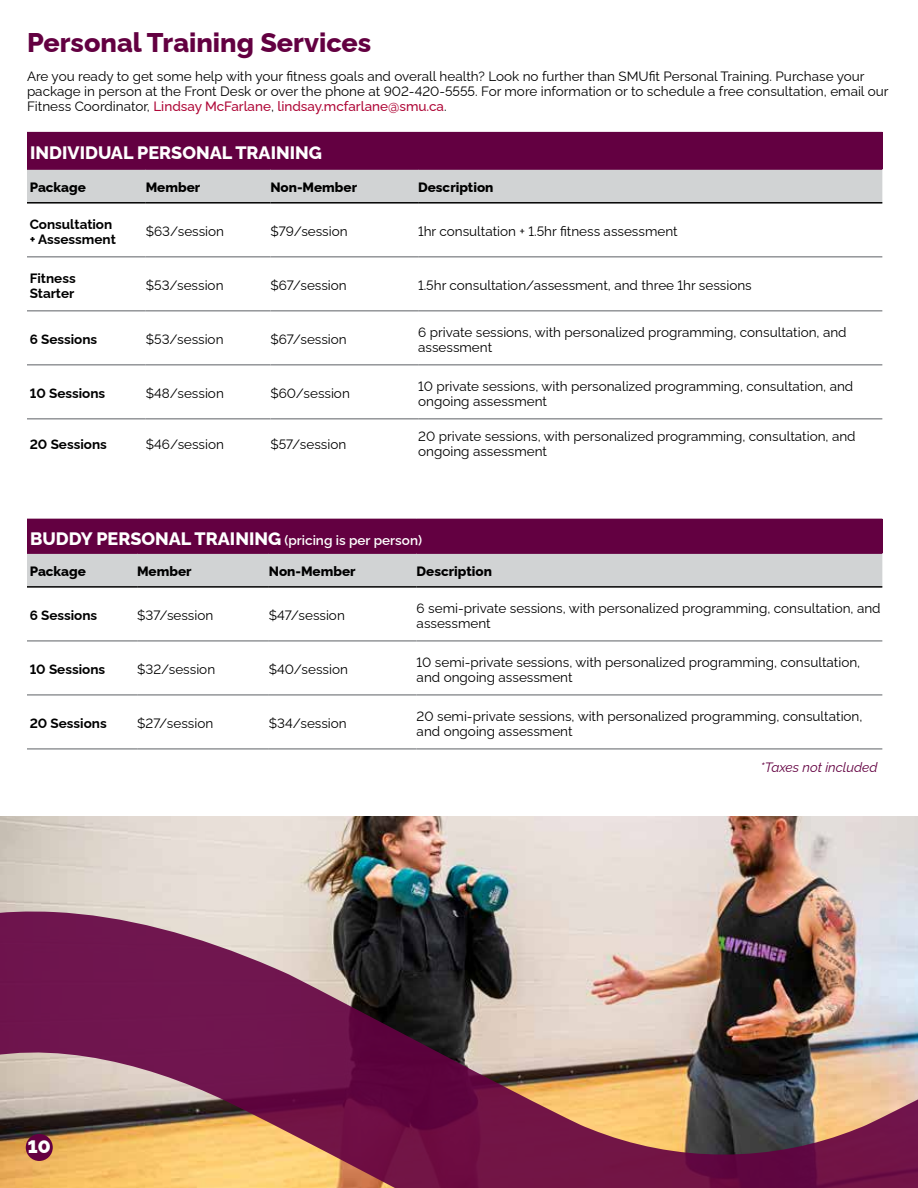
<style>
.page{position:relative;width:918px;height:1188px;background:#fff}
.page>*{position:absolute;margin:0;border:0;box-sizing:border-box;transform-origin:0 0}
.t1{font:800 27px "Raleway";color:#630041}
.t2{font:800 18px "Raleway";color:#fff}
.t3{font:900 18px "Raleway";color:#fff}
.t4{font:13.5px/15px "Raleway";color:#000}
.t5{font:700 13.5px/15px "Raleway";color:#000}
.t6{font:800 13.5px "Raleway";color:#000}
.t7{font:italic 13.5px "Raleway";color:#630041}
.s1{font-weight:500;color:#af0737}
.s2{font-weight:600;font-size:13.5px}
</style>
<div class="page">
<img style="left:0;top:816px;width:918px;height:96px">
<img style="left:0;top:912px;width:918px;height:276px">
<div style="left:27px;top:133px;width:855px;height:36px;background:#630041"></div>
<div style="left:27px;top:170px;width:855px;height:32px;background:#d1d3d4"></div>
<hr style="left:27px;top:202px;width:119px;height:2px;background:#000">
<hr style="left:146px;top:202px;width:124px;height:2px;background:#000">
<hr style="left:270px;top:202px;width:148px;height:2px;background:#000">
<hr style="left:418px;top:202px;width:464px;height:2px;background:#000">
<hr style="left:27px;top:310px;width:119px;height:2px;background:#939598">
<hr style="left:146px;top:310px;width:124px;height:2px;background:#939598">
<hr style="left:270px;top:310px;width:148px;height:2px;background:#939598">
<hr style="left:418px;top:310px;width:464px;height:2px;background:#939598">
<hr style="left:27px;top:364px;width:119px;height:2px;background:#939598">
<hr style="left:146px;top:364px;width:124px;height:2px;background:#939598">
<hr style="left:270px;top:364px;width:148px;height:2px;background:#939598">
<hr style="left:418px;top:364px;width:464px;height:2px;background:#939598">
<hr style="left:27px;top:418px;width:119px;height:2px;background:#939598">
<hr style="left:146px;top:418px;width:124px;height:2px;background:#939598">
<hr style="left:270px;top:418px;width:148px;height:2px;background:#939598">
<hr style="left:418px;top:418px;width:464px;height:2px;background:#939598">
<hr style="left:27px;top:256px;width:119px;height:2px;background:#939598">
<hr style="left:146px;top:256px;width:124px;height:2px;background:#939598">
<hr style="left:270px;top:256px;width:148px;height:2px;background:#939598">
<hr style="left:418px;top:256px;width:464px;height:2px;background:#939598">
<hr style="left:27px;top:132px;width:119px;height:1px;background:#630041">
<hr style="left:146px;top:132px;width:124px;height:1px;background:#630041">
<hr style="left:270px;top:132px;width:148px;height:1px;background:#630041">
<hr style="left:418px;top:132px;width:464px;height:1px;background:#630041">
<hr style="left:27px;top:168px;width:119px;height:2px;background:#630041">
<hr style="left:146px;top:168px;width:124px;height:2px;background:#630041">
<hr style="left:270px;top:168px;width:148px;height:2px;background:#630041">
<hr style="left:418px;top:168px;width:464px;height:2px;background:#630041">
<div style="left:27px;top:519px;width:855px;height:34px;background:#630041"></div>
<div style="left:27px;top:554px;width:855px;height:32px;background:#d1d3d4"></div>
<hr style="left:27px;top:586px;width:110px;height:2px;background:#000">
<hr style="left:137px;top:586px;width:132px;height:2px;background:#000">
<hr style="left:269px;top:586px;width:148px;height:2px;background:#000">
<hr style="left:417px;top:586px;width:465px;height:2px;background:#000">
<hr style="left:27px;top:640px;width:110px;height:2px;background:#939598">
<hr style="left:137px;top:640px;width:132px;height:2px;background:#939598">
<hr style="left:269px;top:640px;width:148px;height:2px;background:#939598">
<hr style="left:417px;top:640px;width:465px;height:2px;background:#939598">
<hr style="left:27px;top:694px;width:110px;height:2px;background:#939598">
<hr style="left:137px;top:694px;width:132px;height:2px;background:#939598">
<hr style="left:269px;top:694px;width:148px;height:2px;background:#939598">
<hr style="left:417px;top:694px;width:465px;height:2px;background:#939598">
<hr style="left:27px;top:748px;width:110px;height:2px;background:#939598">
<hr style="left:137px;top:748px;width:132px;height:2px;background:#939598">
<hr style="left:269px;top:748px;width:148px;height:2px;background:#939598">
<hr style="left:417px;top:748px;width:465px;height:2px;background:#939598">
<hr style="left:27px;top:552px;width:110px;height:2px;background:#630041">
<hr style="left:137px;top:552px;width:132px;height:2px;background:#630041">
<hr style="left:269px;top:552px;width:148px;height:2px;background:#630041">
<hr style="left:417px;top:552px;width:465px;height:2px;background:#630041">
<div style="left:26px;top:1134px;width:27px;height:27px;background:#630041;border-radius:50%"></div>
<h1 class="t1" style="left:27px;top:21px;width:346px">Personal Training Services</h1>
<p class="t4" style="left:27px;top:67px;width:863px">Are you ready to get some help with your fitness goals and overall health? Look no further than SMUfit Personal Training. Purchase your package in person at the Front Desk or over the phone at 902-420-5555. For more information or to schedule a free consultation, email our<br>Fitness Coordinator, <span class="s1">Lindsay McFarlane</span>, <span class="s1">lindsay.mcfarlane@smu.ca</span>.</p>
<h2 class="t2" style="left:30px;top:139px;width:293px">INDIVIDUAL PERSONAL TRAINING</h2>
<p class="t6" style="left:30px;top:177px;width:58px">Package</p>
<p class="t6" style="left:146px;top:177px;width:56px">Member</p>
<p class="t6" style="left:270px;top:177px;width:88px">Non-Member</p>
<p class="t6" style="left:418px;top:177px;width:77px">Description</p>
<p class="t5" style="left:30px;top:215px;width:88px">Consultation + Assessment</p>
<p class="t4" style="left:146px;top:222px;width:80px">$63/session</p>
<p class="t4" style="left:270px;top:222px;width:79px">$79/session</p>
<p class="t4" style="left:418px;top:222px;width:261px">1hr consultation + 1.5hr fitness assessment</p>
<p class="t5" style="left:30px;top:269px;width:47px">Fitness<br>Starter</p>
<p class="t4" style="left:146px;top:276px;width:79px">$53/session</p>
<p class="t4" style="left:270px;top:276px;width:78px">$67/session</p>
<p class="t4" style="left:418px;top:276px;width:335px">1.5hr consultation/assessment, and three 1hr sessions</p>
<p class="t5" style="left:30px;top:330px;width:69px">6 Sessions</p>
<p class="t4" style="left:146px;top:330px;width:79px">$53/session</p>
<p class="t4" style="left:270px;top:330px;width:78px">$67/session</p>
<p class="t4" style="left:418px;top:323px;width:430px">6 private sessions, with personalized programming, consultation, and assessment</p>
<p class="t5" style="left:30px;top:384px;width:77px">10 Sessions</p>
<p class="t4" style="left:146px;top:384px;width:80px">$48/session</p>
<p class="t4" style="left:270px;top:384px;width:81px">$60/session</p>
<p class="t4" style="left:418px;top:377px;width:437px">10 private sessions, with personalized programming, consultation, and ongoing assessment</p>
<p class="t5" style="left:30px;top:435px;width:79px">20 Sessions</p>
<p class="t4" style="left:146px;top:435px;width:80px">$46/session</p>
<p class="t4" style="left:270px;top:435px;width:77px">$57/session</p>
<p class="t4" style="left:418px;top:428px;width:439px">20 private sessions, with personalized programming, consultation, and ongoing assessment</p>
<h2 class="t2" style="left:30px;top:524px;width:393px">BUDDY PERSONAL TRAINING <span class="s2">(pricing is per person)</span></h2>
<p class="t6" style="left:30px;top:561px;width:58px">Package</p>
<p class="t6" style="left:137px;top:561px;width:56px">Member</p>
<p class="t6" style="left:269px;top:561px;width:88px">Non-Member</p>
<p class="t6" style="left:417px;top:561px;width:77px">Description</p>
<p class="t5" style="left:30px;top:606px;width:69px">6 Sessions</p>
<p class="t4" style="left:137px;top:606px;width:78px">$37/session</p>
<p class="t4" style="left:269px;top:606px;width:77px">$47/session</p>
<p class="t4" style="left:417px;top:599px;width:466px">6 semi-private sessions, with personalized programming, consultation, and assessment</p>
<p class="t5" style="left:30px;top:660px;width:77px">10 Sessions</p>
<p class="t4" style="left:137px;top:660px;width:80px">$32/session</p>
<p class="t4" style="left:269px;top:660px;width:80px">$40/session</p>
<p class="t4" style="left:417px;top:653px;width:445px">10 semi-private sessions, with personalized programming, consultation, and ongoing assessment</p>
<p class="t5" style="left:30px;top:714px;width:79px">20 Sessions</p>
<p class="t4" style="left:137px;top:714px;width:78px">$27/session</p>
<p class="t4" style="left:269px;top:714px;width:79px">$34/session</p>
<p class="t4" style="left:417px;top:707px;width:447px">20 semi-private sessions, with personalized programming, consultation, and ongoing assessment</p>
<p class="t7" style="left:761px;top:757px;width:118px">*Taxes not included</p>
<h2 class="t3" style="left:28px;top:1132px;width:24px">10</h2>
</div>
